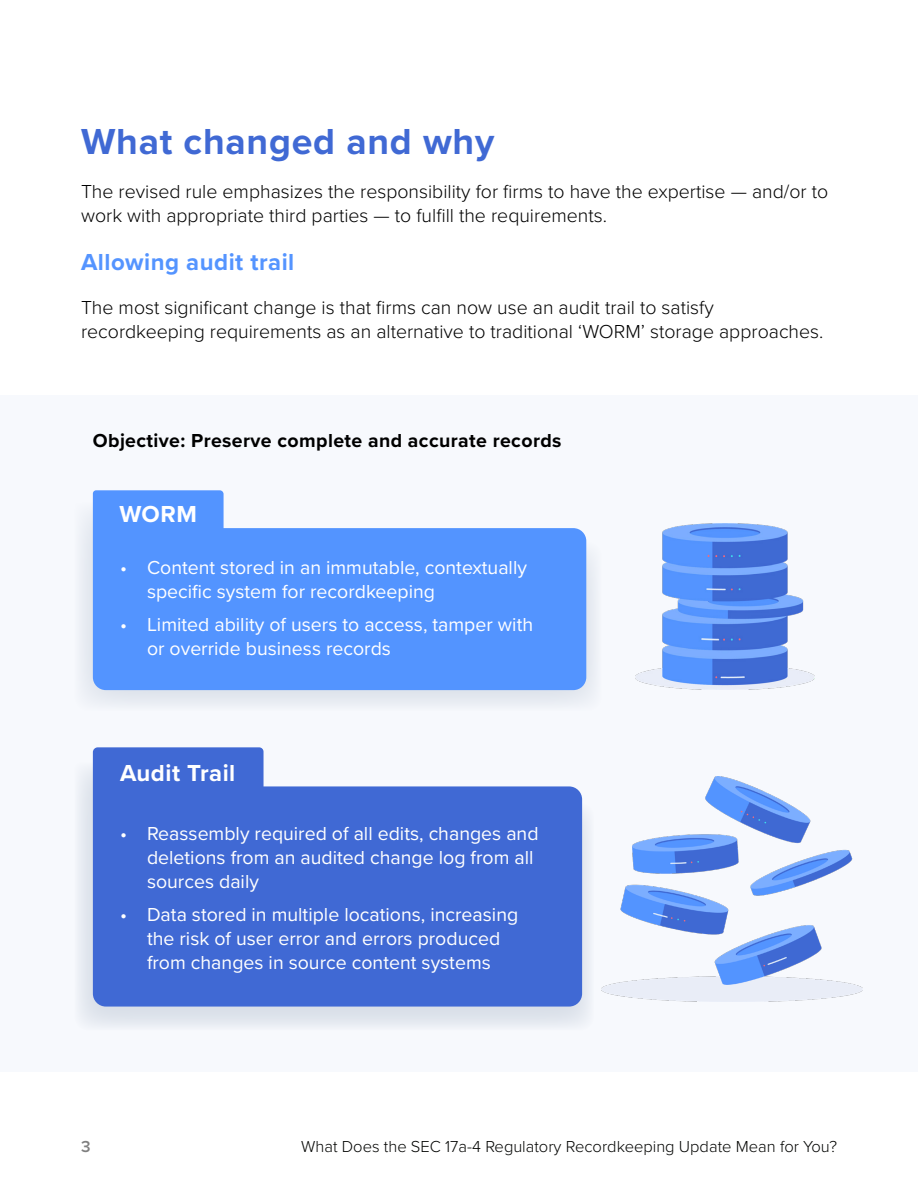
<style>
.page{position:relative;width:918px;height:1188px;background:#fff}
.page>*{position:absolute;margin:0;border:0;box-sizing:border-box;transform-origin:0 0}
.t1{font:700 37.5px "Proxima Nova";letter-spacing:.02em;color:#4069d4}
.t2{font:700 24px "Proxima Nova";letter-spacing:.02em;color:#5494ff}
.t3{font:700 24px "Proxima Nova";letter-spacing:.02em;color:#fff}
.t4{font:19.5px/24px "Proxima Nova";color:#fff}
.t5{font:300 19.5px/24px "Proxima Nova";color:#000}
.t6{font:700 19.5px "Proxima Nova";letter-spacing:.02em;color:#000}
.t7{font:300 16.5px "Proxima Nova";color:#040503}
.t8{font:600 16.5px "Proxima Nova";color:#808080}
</style>
<div class="page">
<div style="left:0;top:395px;width:918px;height:676px;background:#f7f9fd"></div>
<img style="left:602px;top:776px;width:261px;height:225px">
<img style="left:636px;top:524px;width:178px;height:166px">
<svg style="left:79px;top:763px;width:511px;height:263px;fill:#e2e6ee"></svg>
<svg style="left:93px;top:747px;width:489px;height:260px;fill:#4069d4"></svg>
<svg style="left:81px;top:503px;width:515px;height:202px;fill:#e6eaf1"></svg>
<svg style="left:93px;top:490px;width:493px;height:200px;fill:#5394ff"></svg>
<p class="t1" style="left:81px;top:113px;width:415px">What changed and why</p>
<p class="t5" style="left:81px;top:179px;width:749px">The revised rule emphasizes the responsibility for firms to have the expertise — and/or to work with appropriate third parties — to fulfill the requirements.</p>
<p class="t2" style="left:81px;top:244px;width:215px">Allowing audit trail</p>
<p class="t5" style="left:81px;top:295px;width:744px">The most significant change is that firms can now use an audit trail to satisfy recordkeeping requirements as an alternative to traditional ‘WORM’ storage approaches.</p>
<p class="t6" style="left:93px;top:426px;width:470px">Objective: Preserve complete and accurate records</p>
<p class="t3" style="left:120px;top:496px;width:79px">WORM</p>
<p class="t4" style="left:147px;top:554px;width:381px;text-indent:-27px">• Content stored in an immutable, contextually specific system for recordkeeping</p>
<p class="t4" style="left:147px;top:611px;width:388px;text-indent:-27px">• Limited ability of users to access, tamper with or override business records</p>
<p class="t3" style="left:120px;top:755px;width:117px">Audit Trail</p>
<p class="t4" style="left:147px;top:820px;width:393px;text-indent:-27px">• Reassembly required of all edits, changes and deletions from an audited change log from all sources daily</p>
<p class="t4" style="left:120px;top:901px;width:400px;text-align:center">• Data stored in multiple locations, increasing the risk of user error and errors produced<br>from changes in source content systems</p>
<p class="t8" style="left:81px;top:1135px;width:11px">3</p>
<p class="t7" style="left:301px;top:1135px;width:537px">What Does the SEC 17a-4 Regulatory Recordkeeping Update Mean for You?</p>
</div>
